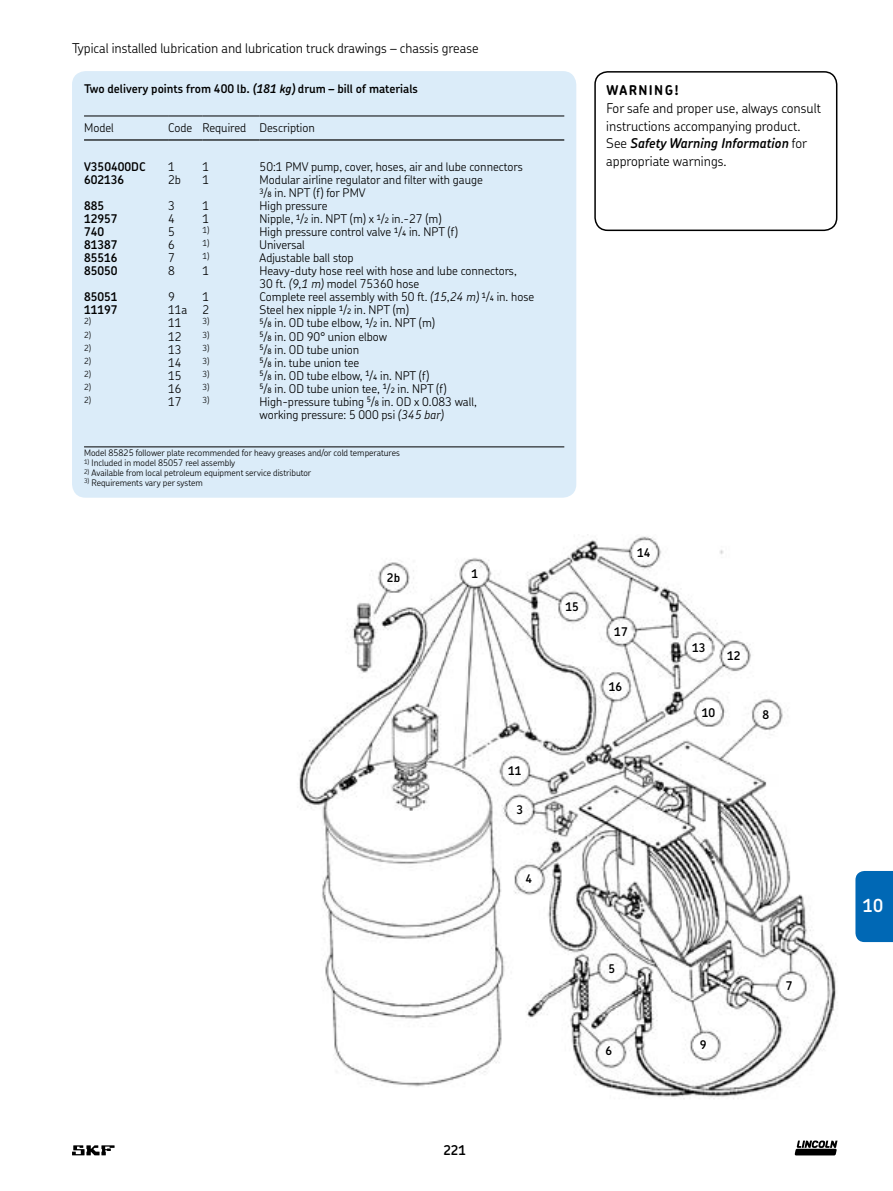
<style>
.page{position:relative;width:893px;height:1191px;background:#fff}
.page>*{position:absolute;margin:0;border:0;box-sizing:border-box;transform-origin:0 0}
.t1{font:600 18px "SKF Chevin";color:#fff}
.t2{font:300 13.5px/17.9px "SKF Chevin";color:#000}
.t3{font:600 13.5px "SKF Chevin";color:#000}
.t4{font:300 12px/13px "SKF Chevin";color:#000}
.t5{font:600 12px "SKF Chevin";color:#000}
.t6{font:300 9px "SKF Chevin";color:#000}
.t7{font:300 8.4px "SKF Chevin";color:#000}
.s1{font-style:italic}
.s2{font-weight:500;font-size:7.5px}
.s3{font-weight:700}
.s4{font-weight:600;font-style:italic}
</style>
<div class="page">
<div style="left:594px;top:71px;width:243px;height:160px;border:2px solid #000;border-radius:13px"></div>
<div style="left:72px;top:71px;width:504px;height:427px;background:#dbecf9;border-radius:14px"></div>
<hr style="left:84px;top:116px;width:84px;height:1px;background:#000">
<hr style="left:84px;top:139px;width:84px;height:2px;background:#000">
<hr style="left:168px;top:116px;width:34px;height:1px;background:#000">
<hr style="left:168px;top:139px;width:34px;height:2px;background:#000">
<hr style="left:202px;top:116px;width:57px;height:1px;background:#000">
<hr style="left:202px;top:139px;width:57px;height:2px;background:#000">
<hr style="left:259px;top:116px;width:305px;height:1px;background:#000">
<hr style="left:259px;top:139px;width:305px;height:2px;background:#000">
<hr style="left:84px;top:447px;width:480px;height:1px;background:#000">
<img style="left:299px;top:536px;width:539px;height:563px">
<svg style="left:72px;top:1145px;width:43px;height:10px"></svg>
<svg style="left:794px;top:1140px;width:43px;height:15px"></svg>
<div style="left:855px;top:871px;width:37px;height:71px;background:#0068b5"></div>
<p class="t2" style="left:72px;top:39px;width:408px">Typical installed lubrication and lubrication truck drawings – chassis grease</p>
<p class="t5" style="left:84px;top:81px;width:335px">Two delivery points from 400 lb. <span class="s1">(181 kg)</span> drum – bill of materials</p>
<p class="t4" style="left:84px;top:121px;width:31px">Model</p>
<p class="t4" style="left:168px;top:121px;width:148px">Code Required Description</p>
<p class="t5" style="left:84px;top:159px;width:63px">V350400DC</p>
<p class="t4" style="left:168px;top:160px;width:8px">1</p>
<p class="t4" style="left:202px;top:160px;width:8px">1</p>
<p class="t4" style="left:259px;top:160px;width:264px">50:1 PMV pump, cover, hoses, air and lube connectors</p>
<p class="t5" style="left:84px;top:172px;width:42px">602136</p>
<p class="t4" style="left:168px;top:173px;width:14px">2b</p>
<p class="t4" style="left:202px;top:173px;width:8px">1</p>
<p class="t4" style="left:259px;top:173px;width:225px">Modular airline regulator and filter with gauge<br><sup>3</sup>/<span class="s2">8</span> in. NPT (f) for PMV</p>
<p class="t5" style="left:84px;top:198px;width:22px">885</p>
<p class="t4" style="left:168px;top:199px;width:8px">3</p>
<p class="t4" style="left:202px;top:199px;width:8px">1</p>
<p class="t4" style="left:259px;top:199px;width:69px">High pressure</p>
<p class="t5" style="left:84px;top:211px;width:35px">12957</p>
<p class="t4" style="left:168px;top:212px;width:8px">4</p>
<p class="t4" style="left:202px;top:212px;width:8px">1</p>
<p class="t4" style="left:259px;top:212px;width:184px">Nipple, <sup>1</sup>/<span class="s2">2</span> in. NPT (m) x <sup>1</sup>/<span class="s2">2</span> in.-27 (m)</p>
<p class="t5" style="left:84px;top:224px;width:22px">740</p>
<p class="t4" style="left:168px;top:225px;width:8px">5</p>
<p class="t7" style="left:202px;top:225px;width:8px">1)</p>
<p class="t4" style="left:259px;top:225px;width:200px">High pressure control valve <sup>1</sup>/<span class="s2">4</span> in. NPT (f)</p>
<p class="t5" style="left:84px;top:237px;width:35px">81387</p>
<p class="t4" style="left:168px;top:238px;width:8px">6</p>
<p class="t7" style="left:202px;top:238px;width:8px">1)</p>
<p class="t4" style="left:259px;top:238px;width:47px">Universal</p>
<p class="t5" style="left:84px;top:250px;width:35px">85516</p>
<p class="t4" style="left:168px;top:251px;width:8px">7</p>
<p class="t7" style="left:202px;top:251px;width:8px">1)</p>
<p class="t4" style="left:259px;top:251px;width:95px">Adjustable ball stop</p>
<p class="t5" style="left:84px;top:263px;width:35px">85050</p>
<p class="t4" style="left:168px;top:264px;width:8px">8</p>
<p class="t4" style="left:202px;top:264px;width:8px">1</p>
<p class="t4" style="left:259px;top:264px;width:259px">Heavy-duty hose reel with hose and lube connectors,<br>30 ft. <span class="s1">(9,1 m)</span> model 75360 hose</p>
<p class="t5" style="left:84px;top:289px;width:35px">85051</p>
<p class="t4" style="left:168px;top:290px;width:8px">9</p>
<p class="t4" style="left:202px;top:290px;width:8px">1</p>
<p class="t4" style="left:259px;top:290px;width:276px">Complete reel assembly with 50 ft. <span class="s1">(15,24 m)</span> <sup>1</sup>/<span class="s2">4</span> in. hose</p>
<p class="t5" style="left:84px;top:302px;width:35px">11197</p>
<p class="t4" style="left:168px;top:303px;width:21px">11a</p>
<p class="t4" style="left:202px;top:303px;width:8px">2</p>
<p class="t4" style="left:259px;top:303px;width:151px">Steel hex nipple <sup>1</sup>/<span class="s2">2</span> in. NPT (m)</p>
<p class="t7" style="left:84px;top:316px;width:8px">2)</p>
<p class="t4" style="left:168px;top:316px;width:15px">11</p>
<p class="t7" style="left:202px;top:316px;width:8px">3)</p>
<p class="t4" style="left:259px;top:316px;width:177px"><sup>5</sup>/<span class="s2">8</span> in. OD tube elbow, <sup>1</sup>/<span class="s2">2</span> in. NPT (m)</p>
<p class="t7" style="left:84px;top:329px;width:8px">2)</p>
<p class="t4" style="left:168px;top:329px;width:15px">12</p>
<p class="t7" style="left:202px;top:329px;width:8px">3)</p>
<p class="t4" style="left:259px;top:329px;width:129px"><sup>5</sup>/<span class="s2">8</span> in. OD 90° union elbow</p>
<p class="t7" style="left:84px;top:342px;width:8px">2)</p>
<p class="t4" style="left:168px;top:342px;width:15px">13</p>
<p class="t7" style="left:202px;top:342px;width:8px">3)</p>
<p class="t4" style="left:259px;top:342px;width:101px"><sup>5</sup>/<span class="s2">8</span> in. OD tube union</p>
<p class="t7" style="left:84px;top:355px;width:8px">2)</p>
<p class="t4" style="left:168px;top:355px;width:15px">14</p>
<p class="t7" style="left:202px;top:355px;width:8px">3)</p>
<p class="t4" style="left:259px;top:355px;width:101px"><sup>5</sup>/<span class="s2">8</span> in. tube union tee</p>
<p class="t7" style="left:84px;top:368px;width:8px">2)</p>
<p class="t4" style="left:168px;top:369px;width:15px">15</p>
<p class="t7" style="left:202px;top:368px;width:8px">3)</p>
<p class="t4" style="left:259px;top:369px;width:171px"><sup>5</sup>/<span class="s2">8</span> in. OD tube elbow, <sup>1</sup>/<span class="s2">4</span> in. NPT (f)</p>
<p class="t7" style="left:84px;top:381px;width:8px">2)</p>
<p class="t4" style="left:168px;top:382px;width:15px">16</p>
<p class="t7" style="left:202px;top:381px;width:8px">3)</p>
<p class="t4" style="left:259px;top:382px;width:189px"><sup>5</sup>/<span class="s2">8</span> in. OD tube union tee, <sup>1</sup>/<span class="s2">2</span> in. NPT (f)</p>
<p class="t7" style="left:84px;top:394px;width:8px">2)</p>
<p class="t4" style="left:168px;top:395px;width:15px">17</p>
<p class="t7" style="left:202px;top:394px;width:8px">3)</p>
<p class="t4" style="left:259px;top:395px;width:219px">High-pressure tubing <sup>5</sup>/<span class="s2">8</span> in. OD x 0.083 wall, working pressure: 5 000 psi <span class="s1">(345 bar)</span></p>
<p class="t6" style="left:84px;top:447px;width:317px">Model 85825 follower plate recommended for heavy greases and/or cold temperatures</p>
<p class="t6" style="left:84px;top:457px;width:153px"><sup>1)</sup> Included in model 85057 reel assembly</p>
<p class="t6" style="left:84px;top:467px;width:229px"><sup>2)</sup> Available from local petroleum equipment service distributor</p>
<p class="t6" style="left:84px;top:477px;width:120px"><sup>3)</sup> Requirements vary per system</p>
<p class="t5" style="left:387px;top:570px;width:15px">2b</p>
<p class="t5" style="left:471px;top:566px;width:8px">1</p>
<p class="t5" style="left:508px;top:763px;width:15px">11</p>
<p class="t5" style="left:516px;top:801px;width:8px">3</p>
<p class="t5" style="left:525px;top:870px;width:8px">4</p>
<p class="t2" style="left:606px;top:81px;width:216px"><span class="s3">WARNING!<br></span>For safe and proper use, always consult instructions accompanying product.<br>See <span class="s4">Safety Warning Information</span> for appropriate warnings.</p>
<p class="t5" style="left:565px;top:598px;width:15px">15</p>
<p class="t5" style="left:637px;top:545px;width:15px">14</p>
<p class="t5" style="left:614px;top:624px;width:15px">17</p>
<p class="t5" style="left:608px;top:679px;width:15px">16</p>
<p class="t5" style="left:692px;top:639px;width:15px">13</p>
<p class="t5" style="left:727px;top:648px;width:15px">12</p>
<p class="t5" style="left:701px;top:705px;width:15px">10</p>
<p class="t5" style="left:762px;top:706px;width:8px">8</p>
<p class="t5" style="left:608px;top:960px;width:8px">5</p>
<p class="t5" style="left:605px;top:1043px;width:8px">6</p>
<p class="t5" style="left:699px;top:1037px;width:8px">9</p>
<p class="t5" style="left:785px;top:978px;width:8px">7</p>
<p class="t3" style="left:443px;top:1142px;width:24px">221</p>
<p class="t1" style="left:862px;top:894px;width:22px">10</p>
</div>
